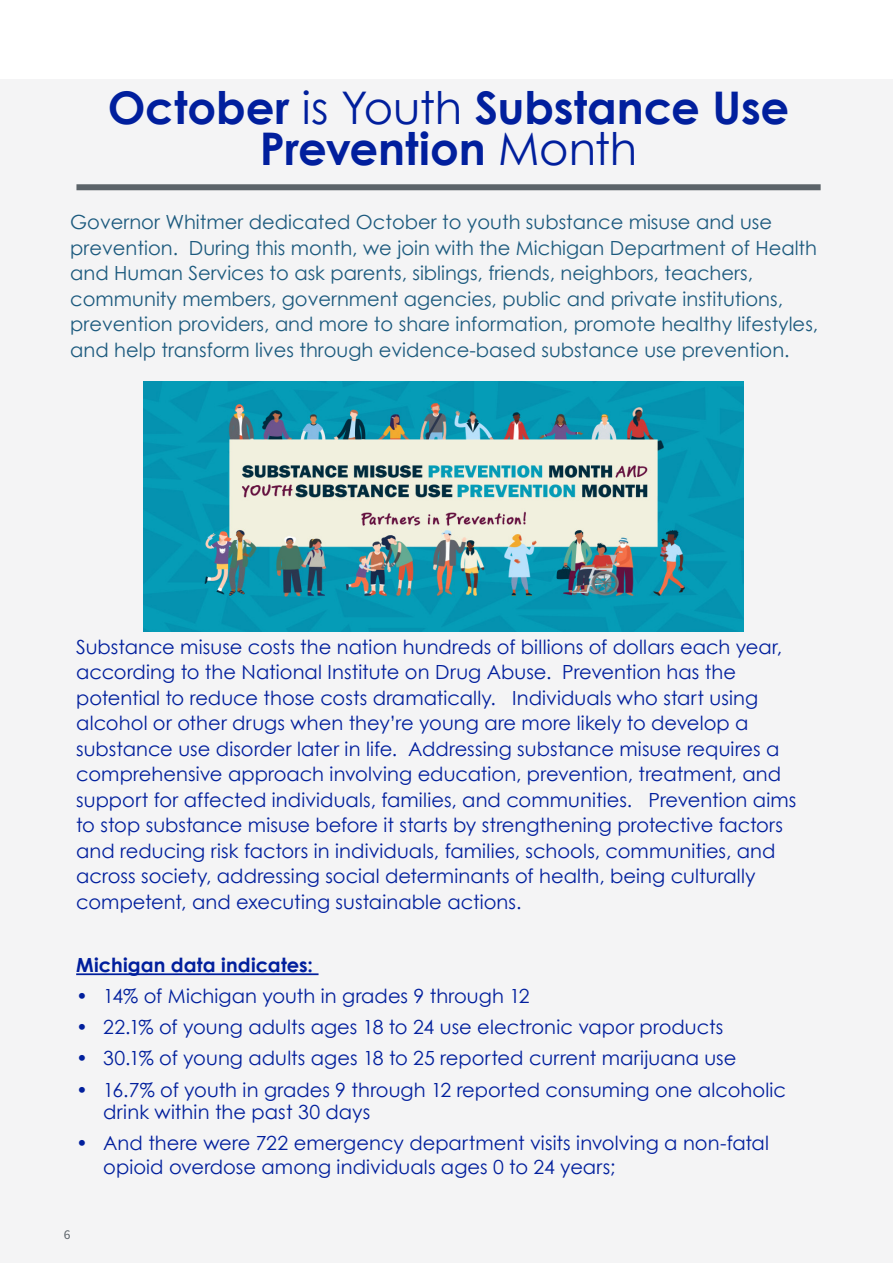
<style>
.page{position:relative;width:893px;height:1263px;background:#fff}
.page>*{position:absolute;margin:0;border:0;box-sizing:border-box;transform-origin:0 0}
._9_Content_gray_Sour{font:700 45px/40.5px "Century Gothic";letter-spacing:-.005em;color:#011f9d;text-align:center}
._6_Content_gray_Sour{font:19.5px/25.5px "Century Gothic";color:#011f9d}
._40_Header_gray_Bitt{font:19.5px/25.5px "Century Gothic";color:#1c5a7e}
._6_Content_gray_Sour-2{font:700 19.5px "Century Gothic";letter-spacing:.005em;color:#011f9d}
._9_Content_gray_Sour-2{font:13.5px "Source Sans Pro";color:#5b6369}
.s1{font-weight:400}
</style>
<div class="page">
<div style="left:0;top:80px;width:893px;height:1183px;background:#f4f4f5"></div>
<img style="left:143px;top:381px;width:601px;height:250px">
<div style="left:76px;top:184px;width:745px;height:6px;background:#5b6369"></div>
<hr style="left:76px;top:973px;width:243px;height:2px;background:#011f9d">
<p class="_9_Content_gray_Sour" style="left:108px;top:86px;width:683px">October <span class="s1">is Youth</span> Substance Use<br>Prevention <span class="s1">Month</span></p>
<p class="_40_Header_gray_Bitt" style="left:70px;top:209px;width:749px">Governor Whitmer dedicated October to youth substance misuse and use prevention. During this month, we join with the Michigan Department of Health and Human Services to ask parents, siblings, friends, neighbors, teachers, community members, government agencies, public and private institutions, prevention providers, and more to share information, promote healthy lifestyles, and help transform lives through evidence-based substance use prevention.</p>
<p class="_6_Content_gray_Sour" style="left:76px;top:634px;width:722px">Substance misuse costs the nation hundreds of billions of dollars each year, according to the National Institute on Drug Abuse. Prevention has the potential to reduce those costs dramatically. Individuals who start using alcohol or other drugs when they’re young are more likely to develop a substance use disorder later in life. Addressing substance misuse requires a comprehensive approach involving education, prevention, treatment, and support for affected individuals, families, and communities. Prevention aims to stop substance misuse before it starts by strengthening protective factors and reducing risk factors in individuals, families, schools, communities, and across society, addressing social determinants of health, being culturally competent, and executing sustainable actions.</p>
<p class="_6_Content_gray_Sour-2" style="left:76px;top:950px;width:238px">Michigan data indicates:</p>
<p class="_6_Content_gray_Sour" style="left:76px;top:983px;width:455px">• 14% of Michigan youth in grades 9 through 12</p>
<p class="_6_Content_gray_Sour" style="left:76px;top:1014px;width:649px">• 22.1% of young adults ages 18 to 24 use electronic vapor products</p>
<p class="_6_Content_gray_Sour" style="left:76px;top:1045px;width:662px">• 30.1% of young adults ages 18 to 25 reported current marijuana use</p>
<p class="_6_Content_gray_Sour" style="left:103px;top:1078px;width:685px;line-height:22.5px;text-indent:-27px">• 16.7% of youth in grades 9 through 12 reported consuming one alcoholic drink within the past 30 days</p>
<p class="_6_Content_gray_Sour" style="left:103px;top:1131px;width:667px;line-height:24px;text-indent:-27px">• And there were 722 emergency department visits involving a non-fatal opioid overdose among individuals ages 0 to 24 years;</p>
<p class="_9_Content_gray_Sour-2" style="left:64px;top:1225px;width:8px">6</p>
</div>
